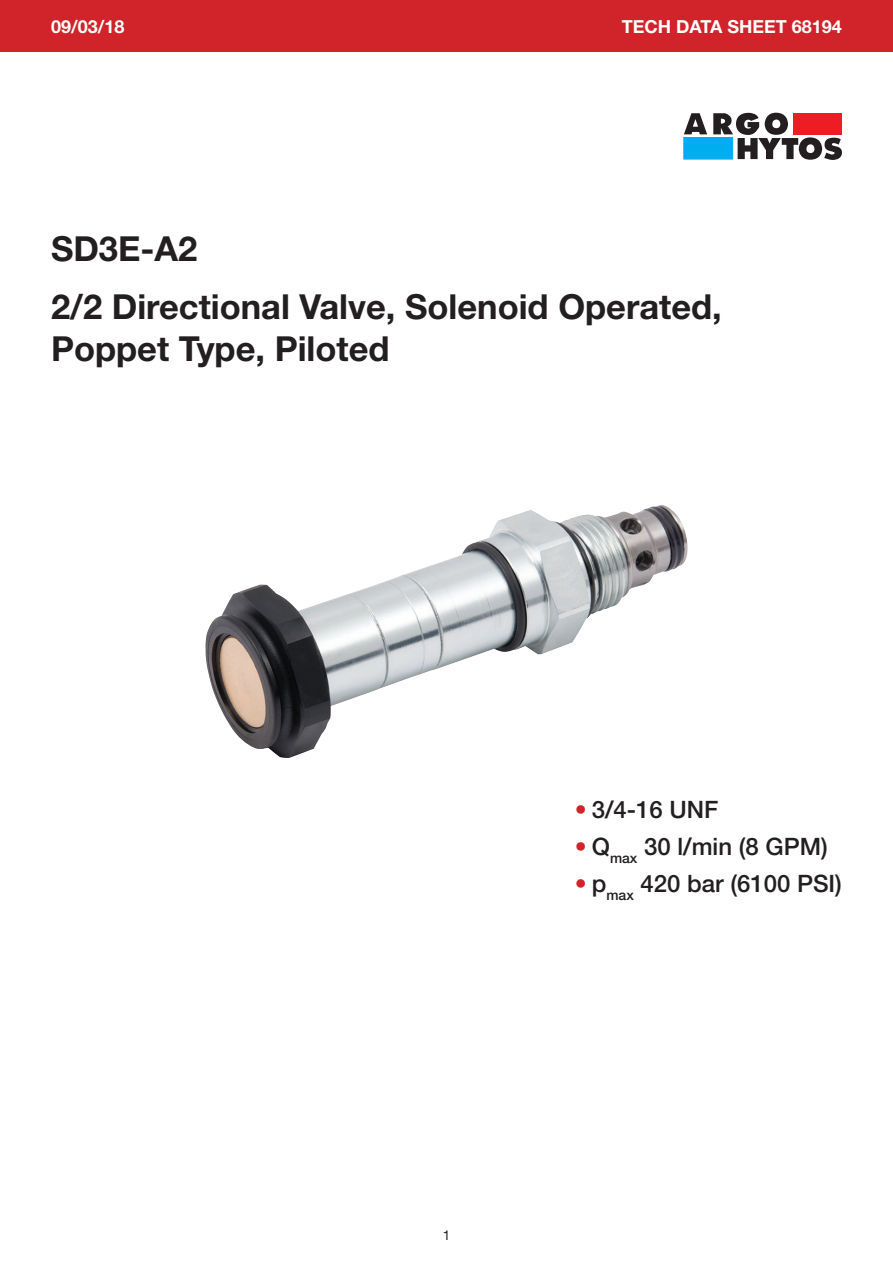
<style>
.page{position:relative;width:893px;height:1263px;background:#fff}
.page>*{position:absolute;margin:0;border:0;box-sizing:border-box;transform-origin:0 0}
.t1{font:700 34.5px/58.3px "Helvetica Neue";color:#231f20}
.t2{font:500 24px "Helvetica Neue";color:#231f20}
.t3{font:700 18px "Helvetica Neue";color:#fff}
.t4{font:13.5px "Helvetica Neue";color:#231f20}
.s1{color:#d1232a}
</style>
<div class="page">
<div style="left:0;top:0;width:893px;height:51px;background:#d1232a"></div>
<svg style="left:684px;top:113px;width:23px;height:21px"></svg>
<div style="left:684px;top:137px;width:49px;height:22px;background:#00aeef"></div>
<svg style="left:713px;top:113px;width:129px;height:47px"></svg>
<img style="left:205px;top:505px;width:483px;height:253px">
<p class="t3" style="left:51px;top:15px;width:75px">09/03/18</p>
<p class="t3" style="left:622px;top:15px;width:222px">TECH DATA SHEET 68194</p>
<p class="t1" style="left:51px;top:219px;width:672px">SD3E-A2<br>2/2 Directional Valve, Solenoid Operated,</p>
<p class="t1" style="left:51px;top:318px;width:340px">Poppet Type, Piloted</p>
<p class="t2" style="left:575px;top:795px;width:145px"><span class="s1">•</span> 3/4-16 UNF</p>
<p class="t2" style="left:575px;top:832px;width:255px"><span class="s1">•</span> Q<sub>max</sub> 30 l/min (8 GPM)</p>
<p class="t2" style="left:575px;top:869px;width:269px"><span class="s1">•</span> p<sub>max</sub> 420 bar (6100 PSI)</p>
<p class="t4" style="left:443px;top:1227px;width:9px">1</p>
</div>
